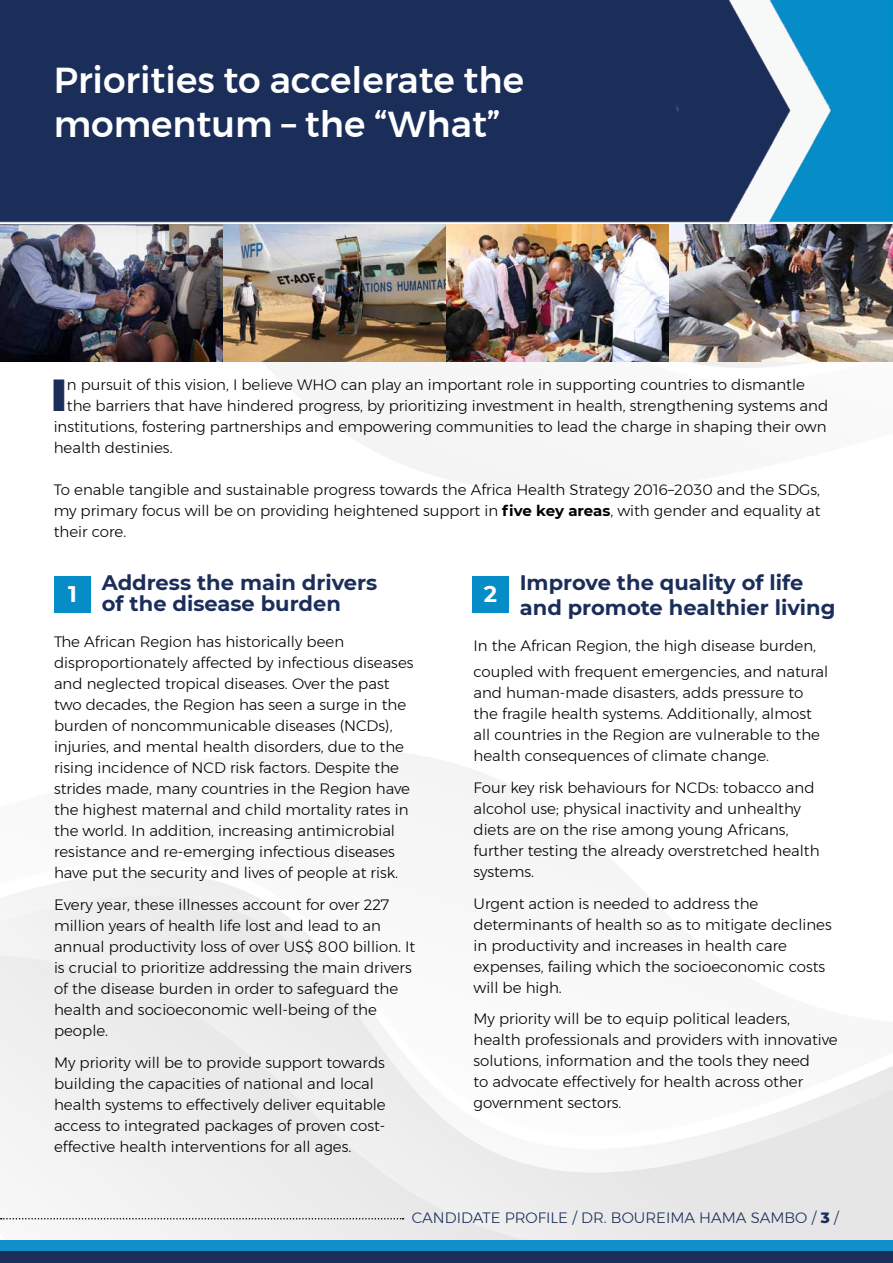
<style>
.page{position:relative;width:893px;height:1263px;background:#fff}
.page>*{position:absolute;margin:0;border:0;box-sizing:border-box;transform-origin:0 0}
.t1{font:900 45px "Montserrat";color:#1b2e5a}
.t2{font:500 36px/43.2px "Montserrat";color:#fff}
.t3{font:700 22.5px "Montserrat";color:#fff}
.t4{font:700 21px/21px "Montserrat";color:#1b2e5a}
.t5{font:300 15px/21px "Montserrat";color:#000}
.t6{font:300 15px "Montserrat";color:#1b2e5a}
.s1{font-weight:700}
.s2{font-weight:800}
</style>
<div class="page">
<img style="left:0;top:362px;width:893px;height:878px">
<div style="left:0;top:1240px;width:893px;height:12px;background:#118dc7"></div>
<div style="left:0;top:1252px;width:893px;height:11px;background:#1b2e5a"></div>
<svg style="left:1px;top:1218px;width:403px;height:1px"></svg>
<img style="left:0;top:0;width:893px;height:225px">
<img style="left:0;top:225px;width:223px;height:137px">
<img style="left:223px;top:225px;width:224px;height:137px">
<img style="left:447px;top:225px;width:223px;height:137px">
<img style="left:670px;top:225px;width:223px;height:137px">
<div style="left:54px;top:576px;width:37px;height:37px;background:#068dc8"></div>
<div style="left:472px;top:576px;width:37px;height:37px;background:#068dc8"></div>
<h2 class="t2" style="left:54px;top:59px;width:472px">Priorities to accelerate the momentum – the “What”</h2>
<h1 class="t1" style="left:51px;top:361px;width:17px">I</h1>
<p class="t5" style="left:67px;top:374px;width:739px">n pursuit of this vision, I believe WHO can play an important role in supporting countries to dismantle</p>
<p class="t5" style="left:67px;top:395px;width:763px">the barriers that have hindered progress, by prioritizing investment in health, strengthening systems and</p>
<p class="t5" style="left:54px;top:416px;width:774px">institutions, fostering partnerships and empowering communities to lead the charge in shaping their own</p>
<p class="t5" style="left:54px;top:437px;width:120px">health destinies.</p>
<p class="t5" style="left:54px;top:479px;width:768px;text-align:justify">To enable tangible and sustainable progress towards the Africa Health Strategy 2016–2030 and the SDGs, my primary focus will be on providing heightened support in <span class="s1">five key areas</span>, with gender and equality at their core.</p>
<h3 class="t4" style="left:102px;top:571px;width:277px">Address the main drivers of the disease burden</h3>
<p class="t5" style="left:54px;top:631px;width:361px">The African Region has historically been disproportionately affected by infectious diseases and neglected tropical diseases. Over the past two decades, the Region has seen a surge in the burden of noncommunicable diseases (NCDs), injuries, and mental health disorders, due to the rising incidence of NCD risk factors. Despite the strides made, many countries in the Region have the highest maternal and child mortality rates in the world. In addition, increasing antimicrobial resistance and re-emerging infectious diseases have put the security and lives of people at risk.</p>
<p class="t5" style="left:54px;top:894px;width:363px">Every year, these illnesses account for over 227 million years of health life lost and lead to an annual productivity loss of over US$ 800 billion. It is crucial to prioritize addressing the main drivers of the disease burden in order to safeguard the health and socioeconomic well-being of the people.</p>
<p class="t5" style="left:54px;top:1052px;width:333px">My priority will be to provide support towards building the capacities of national and local health systems to effectively deliver equitable access to integrated packages of proven cost&shy;effective health interventions for all ages.</p>
<h3 class="t4" style="left:520px;top:569px;width:317px;line-height:25.2px">Improve the quality of life and promote healthier living</h3>
<p class="t5" style="left:473px;top:633px;width:356px;line-height:25.5px">In the African Region, the high disease burden, coupled with frequent emergencies, and natural</p>
<p class="t5" style="left:473px;top:682px;width:348px">and human-made disasters, adds pressure to the fragile health systems. Additionally, almost all countries in the Region are vulnerable to the health consequences of climate change.</p>
<p class="t5" style="left:473px;top:777px;width:348px">Four key risk behaviours for NCDs: tobacco and alcohol use; physical inactivity and unhealthy diets are on the rise among young Africans, further testing the already overstretched health systems.</p>
<p class="t5" style="left:473px;top:892px;width:360px">Urgent action is needed to address the determinants of health so as to mitigate declines in productivity and increases in health care expenses, failing which the socioeconomic costs will be high.</p>
<p class="t5" style="left:473px;top:1008px;width:366px">My priority will be to equip political leaders, health professionals and providers with innovative solutions, information and the tools they need<br>to advocate effectively for health across other government sectors.</p>
<h3 class="t3" style="left:68px;top:577px;width:10px">1</h3>
<h3 class="t3" style="left:484px;top:577px;width:15px">2</h3>
<p class="t6" style="left:412px;top:1207px;width:429px">CANDIDATE PROFILE / DR. BOUREIMA HAMA SAMBO / <span class="s2">3</span> /</p>
</div>
